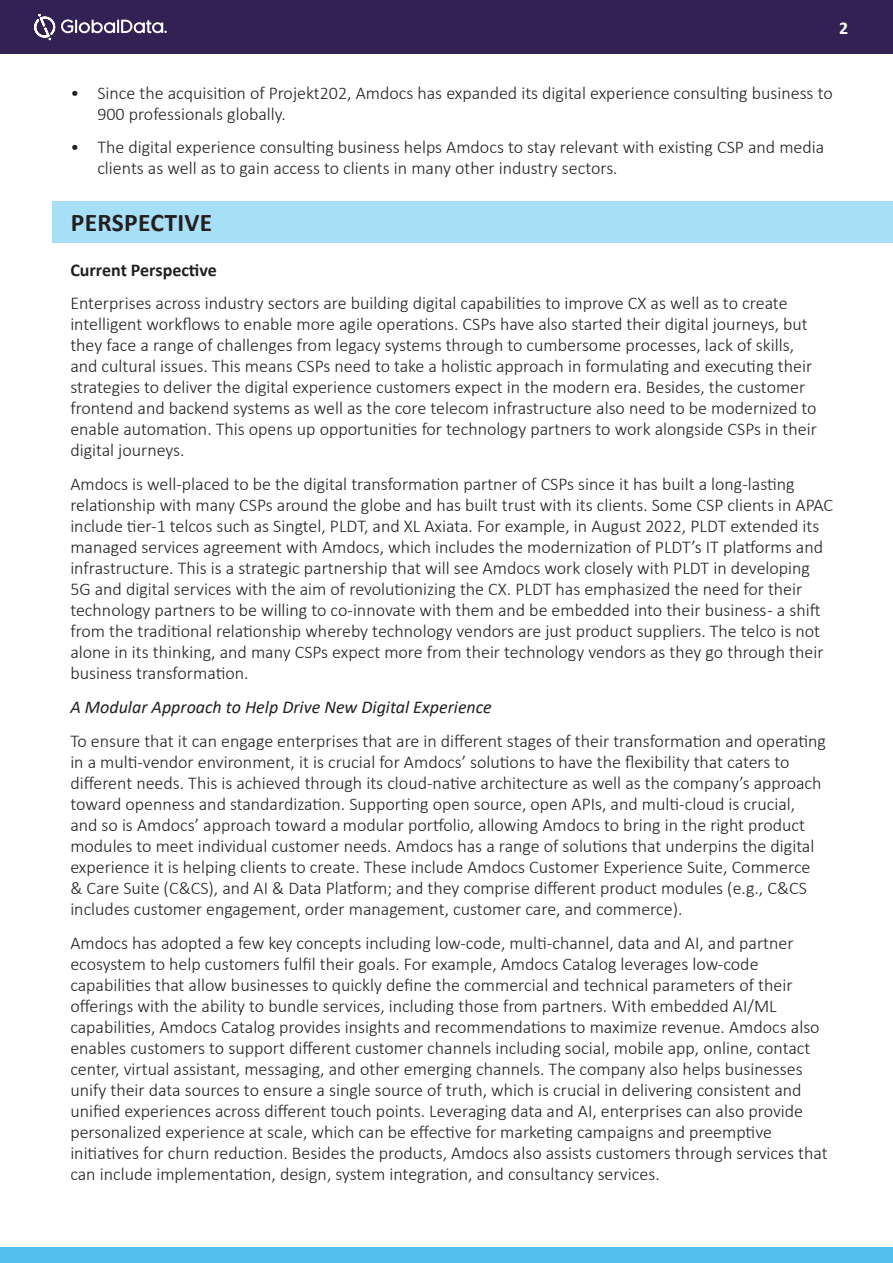
<style>
.page{position:relative;width:893px;height:1263px;background:#fff}
.page>*{position:absolute;margin:0;border:0;box-sizing:border-box;transform-origin:0 0}
.t1{font:700 25.5px "Calibri";letter-spacing:.01em;color:#231f20}
.t2{font:300 18px/21px "Calibri";color:#231f20}
.t3{font:italic 18px "Calibri";color:#231f20}
.t4{font:700 18px "Calibri";color:#231f20}
.t5{font:700 18px "Calibri";color:#fff}
</style>
<div class="page">
<div style="left:0;top:1247px;width:893px;height:16px;background:#4fc0ee"></div>
<div style="left:0;top:0;width:893px;height:54px;background:#342153"></div>
<svg style="left:34px;top:14px;width:133px;height:26px"></svg>
<div style="left:53px;top:201px;width:840px;height:42px;background:#a7dff6"></div>
<p class="t5" style="left:839px;top:15px;width:11px">2</p>
<p class="t2" style="left:97px;top:82px;width:737px;text-indent:-27px">• Since the acquisition of Projekt202, Amdocs has expanded its digital experience consulting business to<br>900 professionals globally.</p>
<p class="t2" style="left:97px;top:137px;width:728px;text-indent:-27px">• The digital experience consulting business helps Amdocs to stay relevant with existing CSP and media clients as well as to gain access to clients in many other industry sectors.</p>
<h1 class="t1" style="left:71px;top:204px;width:143px">PERSPECTIVE</h1>
<p class="t4" style="left:70px;top:257px;width:148px">Current Perspective</p>
<p class="t2" style="left:70px;top:293px;width:748px">Enterprises across industry sectors are building digital capabilities to improve CX as well as to create intelligent workflows to enable more agile operations. CSPs have also started their digital journeys, but they face a range of challenges from legacy systems through to cumbersome processes, lack of skills, and cultural issues. This means CSPs need to take a holistic approach in formulating and executing their strategies to deliver the digital experience customers expect in the modern era. Besides, the customer frontend and backend systems as well as the core telecom infrastructure also need to be modernized to enable automation. This opens up opportunities for technology partners to work alongside CSPs in their digital journeys.</p>
<p class="t2" style="left:70px;top:473px;width:764px">Amdocs is well-placed to be the digital transformation partner of CSPs since it has built a long-lasting relationship with many CSPs around the globe and has built trust with its clients. Some CSP clients in APAC include tier-1 telcos such as Singtel, PLDT, and XL Axiata. For example, in August 2022, PLDT extended its managed services agreement with Amdocs, which includes the modernization of PLDT’s IT platforms and infrastructure. This is a strategic partnership that will see Amdocs work closely with PLDT in developing 5G and digital services with the aim of revolutionizing the CX. PLDT has emphasized the need for their technology partners to be willing to co-innovate with them and be embedded into their business - a shift from the traditional relationship whereby technology vendors are just product suppliers. The telco is not alone in its thinking, and many CSPs expect more from their technology vendors as they go through their business transformation.</p>
<p class="t3" style="left:70px;top:694px;width:423px">A Modular Approach to Help Drive New Digital Experience</p>
<p class="t2" style="left:70px;top:730px;width:757px">To ensure that it can engage enterprises that are in different stages of their transformation and operating in a multi-vendor environment, it is crucial for Amdocs’ solutions to have the flexibility that caters to different needs. This is achieved through its cloud-native architecture as well as the company’s approach toward openness and standardization. Supporting open source, open APIs, and multi-cloud is crucial, and so is Amdocs’ approach toward a modular portfolio, allowing Amdocs to bring in the right product modules to meet individual customer needs. Amdocs has a range of solutions that underpins the digital experience it is helping clients to create. These include Amdocs Customer Experience Suite, Commerce &amp; Care Suite (C&amp;CS), and AI &amp; Data Platform; and they comprise different product modules (e.g., C&amp;CS includes customer engagement, order management, customer care, and commerce).</p>
<p class="t2" style="left:70px;top:932px;width:759px">Amdocs has adopted a few key concepts including low-code, multi-channel, data and AI, and partner ecosystem to help customers fulfil their goals. For example, Amdocs Catalog leverages low-code capabilities that allow businesses to quickly define the commercial and technical parameters of their offerings with the ability to bundle services, including those from partners. With embedded AI/ML capabilities, Amdocs Catalog provides insights and recommendations to maximize revenue. Amdocs also enables customers to support different customer channels including social, mobile app, online, contact center, virtual assistant, messaging, and other emerging channels. The company also helps businesses unify their data sources to ensure a single source of truth, which is crucial in delivering consistent and unified experiences across different touch points. Leveraging data and AI, enterprises can also provide personalized experience at scale, which can be effective for marketing campaigns and preemptive initiatives for churn reduction. Besides the products, Amdocs also assists customers through services that can include implementation, design, system integration, and consultancy services.</p>
</div>
